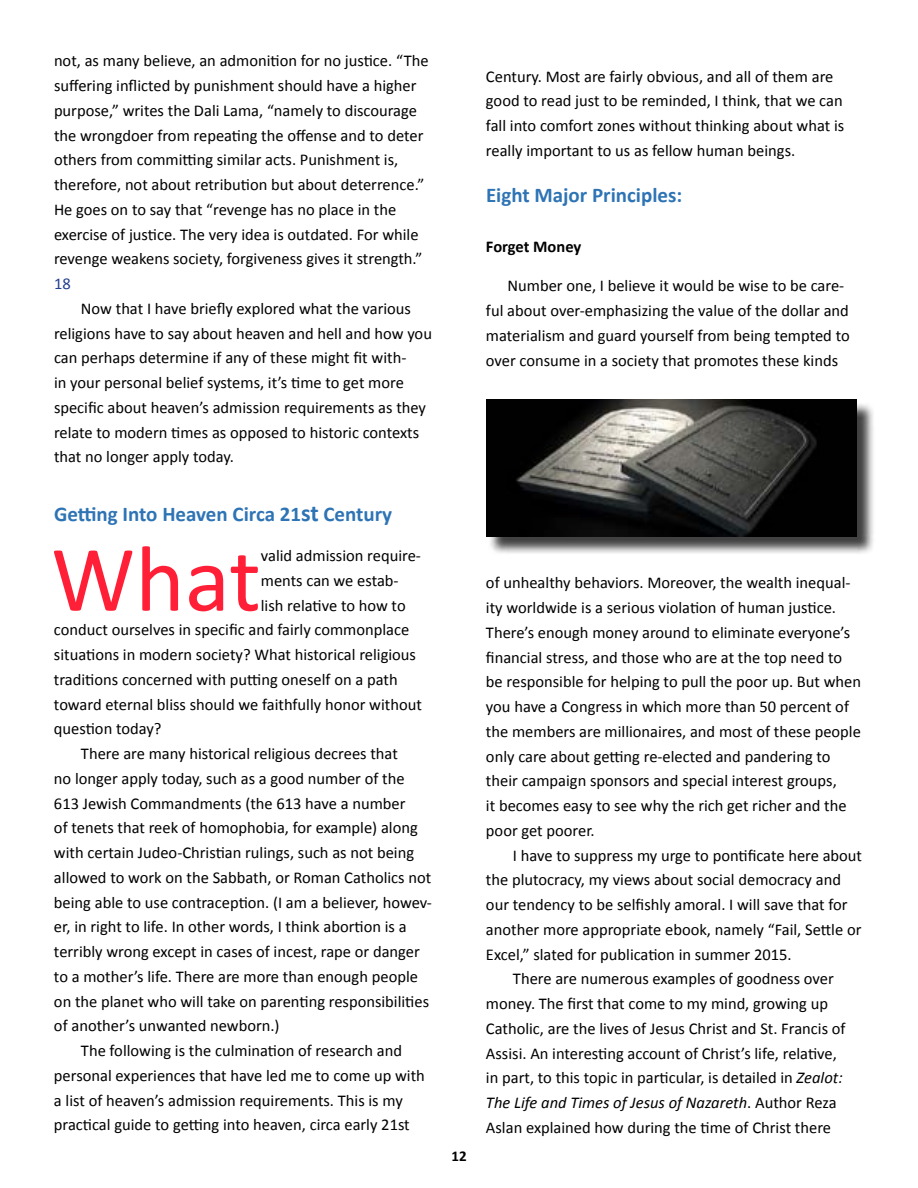
<style>
.page{position:relative;width:918px;height:1188px;background:#fff}
.page>*{position:absolute;margin:0;border:0;box-sizing:border-box;transform-origin:0 0}
.t1{font:94.5px "Calibri";color:#ff2038}
.t2{font:700 21px "Calibri";color:#2e74b5}
.t3{font:16.5px/24.8px "Calibri";color:#000}
.t4{font:italic 16.5px "Calibri";color:#000}
.t5{font:700 16.5px "Calibri";letter-spacing:-.005em;color:#000}
.t6{font:16.5px "Calibri";color:#25408f}
.t7{font:700 15px "Calibri";color:#000}
.s1{font-size:24px}
.s2{font-style:italic}
.s3{font-style:normal}
</style>
<div class="page">
<div style="left:489px;top:402px;width:387px;height:153px;background:#000;opacity:.75"></div>
<img style="left:486px;top:400px;width:370px;height:137px">
<p class="t3" style="left:54px;top:48px;width:376px">not, as many believe, an admonition for no justice. “The suffering inflicted by punishment should have a higher purpose,” writes the Dali Lama, “namely to discourage the wrongdoer from repeating the offense and to deter others from committing similar acts. Punishment is, therefore, not about retribution but about deterrence.” He goes on to say that “revenge has no place in the exercise of justice. The very idea is outdated. For while revenge weakens society, forgiveness gives it strength.”</p>
<p class="t6" style="left:54px;top:272px;width:18px">18</p>
<p class="t3" style="left:54px;top:296px;width:380px;text-indent:27px">Now that I have briefly explored what the various religions have to say about heaven and hell and how you can perhaps determine if any of these might fit with-<br>in your personal belief systems, it’s time to get more specific about heaven’s admission requirements as they relate to modern times as opposed to historic contexts that no longer apply today.</p>
<p class="t2" style="left:54px;top:499px;width:340px">Getting Into Heaven Circa 21<span class="s1">st</span> Century</p>
<h1 class="t1" style="left:51px;top:514px;width:211px">What</h1>
<p class="t3" style="left:261px;top:543px;width:162px">valid admission require-</p>
<p class="t3" style="left:261px;top:567px;width:139px">ments can we estab-</p>
<p class="t3" style="left:261px;top:592px;width:146px">lish relative to how to</p>
<p class="t3" style="left:54px;top:617px;width:357px">conduct ourselves in specific and fairly commonplace</p>
<p class="t3" style="left:54px;top:642px;width:364px">situations in modern society? What historical religious</p>
<p class="t3" style="left:54px;top:666px;width:345px">traditions concerned with putting oneself on a path</p>
<p class="t3" style="left:54px;top:691px;width:369px">toward eternal bliss should we faithfully honor without</p>
<p class="t3" style="left:54px;top:716px;width:109px">question today?</p>
<p class="t3" style="left:81px;top:741px;width:318px">There are many historical religious decrees that</p>
<p class="t3" style="left:54px;top:765px;width:352px">no longer apply today, such as a good number of the</p>
<p class="t3" style="left:54px;top:790px;width:353px">613 Jewish Commandments (the 613 have a number</p>
<p class="t3" style="left:54px;top:815px;width:365px">of tenets that reek of homophobia, for example) along</p>
<p class="t3" style="left:54px;top:840px;width:362px">with certain Judeo-Christian rulings, such as not being</p>
<p class="t3" style="left:54px;top:864px;width:379px">allowed to work on the Sabbath, or Roman Catholics not</p>
<p class="t3" style="left:54px;top:889px;width:379px">being able to use contraception. (I am a believer, howev-</p>
<p class="t3" style="left:54px;top:914px;width:354px">er, in right to life. In other words, I think abortion is a</p>
<p class="t3" style="left:54px;top:939px;width:367px">terribly wrong except in cases of incest, rape or danger</p>
<p class="t3" style="left:54px;top:963px;width:366px">to a mother’s life. There are more than enough people</p>
<p class="t3" style="left:54px;top:988px;width:377px">on the planet who will take on parenting responsibilities</p>
<p class="t3" style="left:54px;top:1013px;width:227px">of another’s unwanted newborn.)</p>
<p class="t3" style="left:81px;top:1038px;width:323px">The following is the culmination of research and</p>
<p class="t3" style="left:54px;top:1062px;width:372px">personal experiences that have led me to come up with</p>
<p class="t3" style="left:54px;top:1087px;width:350px">a list of heaven’s admission requirements. This is my</p>
<p class="t3" style="left:54px;top:1112px;width:357px">practical guide to getting into heaven, circa early 21st</p>
<p class="t3" style="left:486px;top:63px;width:360px">Century. Most are fairly obvious, and all of them are good to read just to be reminded, I think, that we can fall into comfort zones without thinking about what is really important to us as fellow human beings.</p>
<p class="t2" style="left:486px;top:180px;width:198px">Eight Major Principles:</p>
<p class="t5" style="left:486px;top:235px;width:97px">Forget Money</p>
<p class="t3" style="left:486px;top:273px;width:365px;text-indent:22px">Number one, I believe it would be wise to be care&shy;ful about over-emphasizing the value of the dollar and materialism and guard yourself from being tempted to over consume in a society that promotes these kinds</p>
<p class="t7" style="left:451px;top:1146px;width:17px">12</p>
<p class="t3" style="left:486px;top:570px;width:377px">of unhealthy behaviors. Moreover, the wealth inequal&shy;ity worldwide is a serious violation of human justice.<br>There’s enough money around to eliminate everyone’s financial stress, and those who are at the top need to be responsible for helping to pull the poor up. But when you have a Congress in which more than 50 percent of the members are millionaires, and most of these people only care about getting re-elected and pandering to their campaign sponsors and special interest groups,<br>it becomes easy to see why the rich get richer and the poor get poorer.</p>
<p class="t3" style="left:513px;top:842px;width:351px">I have to suppress my urge to pontificate here about</p>
<p class="t3" style="left:486px;top:867px;width:357px">the plutocracy, my views about social democracy and</p>
<p class="t3" style="left:486px;top:892px;width:363px">our tendency to be selfishly amoral. I will save that for</p>
<p class="t3" style="left:486px;top:917px;width:377px">another more appropriate ebook, namely “Fail, Settle or</p>
<p class="t3" style="left:486px;top:941px;width:307px">Excel,” slated for publication in summer 2015.</p>
<p class="t3" style="left:513px;top:966px;width:322px">There are numerous examples of goodness over</p>
<p class="t3" style="left:486px;top:991px;width:344px">money. The first that come to my mind, growing up</p>
<p class="t3" style="left:486px;top:1016px;width:361px">Catholic, are the lives of Jesus Christ and St. Francis of</p>
<p class="t3" style="left:486px;top:1040px;width:352px">Assisi. An interesting account of Christ’s life, relative,</p>
<p class="t3" style="left:486px;top:1065px;width:358px">in part, to this topic in particular, is detailed in <span class="s2">Zealot:</span></p>
<p class="t4" style="left:486px;top:1091px;width:352px">The Life and Times of Jesus of Nazareth<span class="s3">. Author Reza</span></p>
<p class="t3" style="left:486px;top:1115px;width:347px">Aslan explained how during the time of Christ there</p>
</div>
